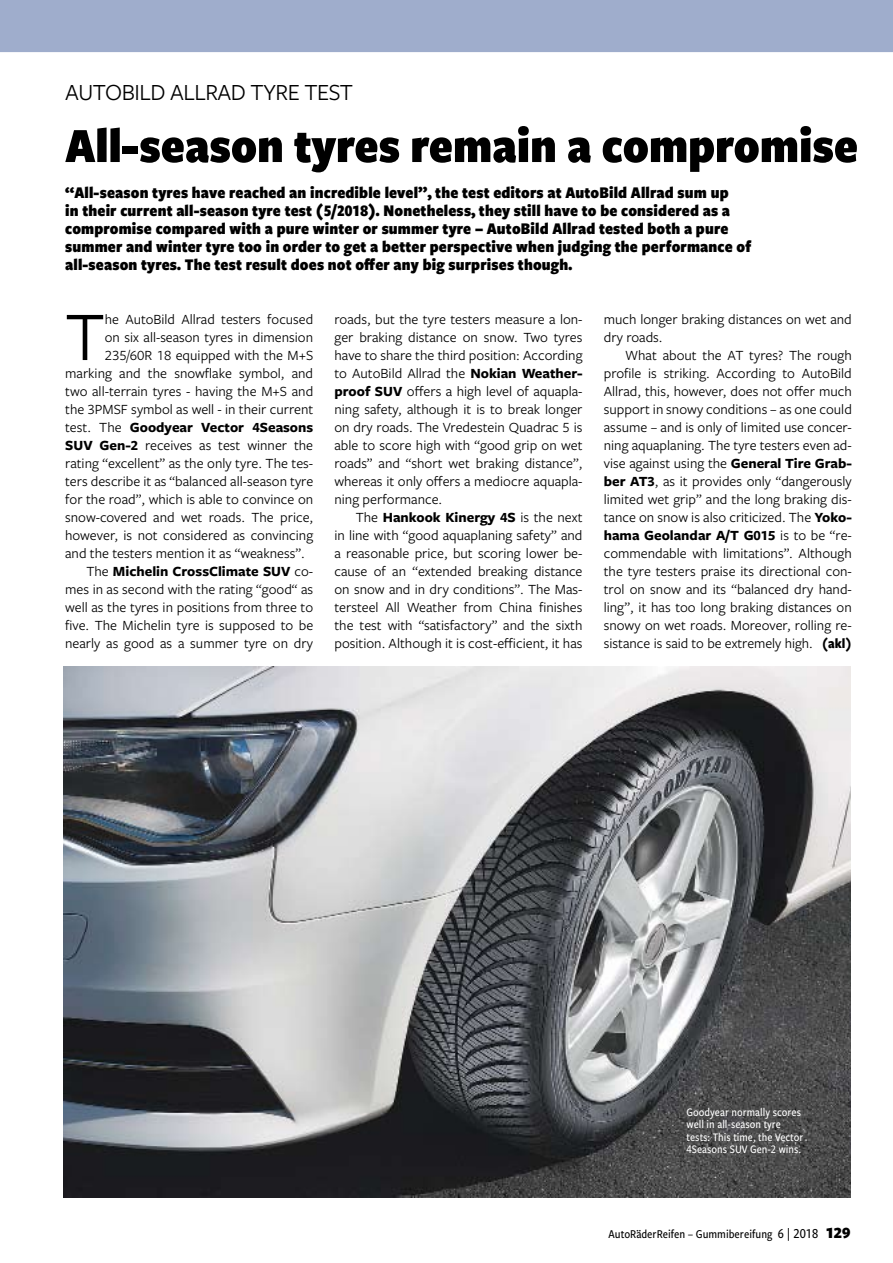
<style>
.page{position:relative;width:893px;height:1263px;background:#fff}
.page>*{position:absolute;margin:0;border:0;box-sizing:border-box;transform-origin:0 0}
.t1{font:72.15px "Freight Sans Pro";color:#000}
.t2{font:900 51px "Freight Sans Cnd Pro";color:#000}
.t3{font:24px "Freight Sans Pro";letter-spacing:-.02em;color:#000}
.t4{font:900 16.95px/18px "Freight Sans Cnd Pro";letter-spacing:.01em;color:#000}
.t5{font:14.55px/18px "Freight Sans Pro";color:#000;text-align:justify}
.t6{font:700 14.55px "Freight Sans Pro";color:#000}
.t7{font:500 12.45px "Freight Sans Cnd Pro";color:#000}
.t8{font:500 12px/12.3px "Freight Sans Cnd Pro";color:#fff}
.s1{font-weight:700}
.s2{font-family:"Freight Sans Cnd Pro";font-weight:700}
.s3{font-weight:400}
.s4{font-size:14.25px}
.s5{font-family:"Freight Sans Pro";font-weight:900;font-size:16.5px}
</style>
<div class="page">
<div style="left:0;top:0;width:893px;height:54px;background:#9fadcc"></div>
<img style="left:64px;top:666px;width:786px;height:532px">
<div style="left:0;top:52px;width:893px;height:6px;background:#fff"></div>
<h3 class="t3" style="left:65px;top:76px;width:253px">AutoBild Allrad tyre test</h3>
<h2 class="t2" style="left:65px;top:110px;width:794px">All-season tyres remain a compromise</h2>
<p class="t4" style="left:65px;top:183px;width:688px">“All-season tyres have reached an incredible level”, the test editors at AutoBild Allrad sum up<br>in their current all-season tyre test (5/2018). Nonetheless, they still have to be considered as a compromise compared with a pure winter or summer tyre – AutoBild Allrad tested both a pure summer and winter tyre too in order to get a better perspective when judging the performance of all-season tyres. The test result does not offer any big surprises though.</p>
<p class="t5" style="left:334px;top:310px;width:250px">roads, but the tyre testers measure a lon&shy;ger braking distance on snow. Two tyres have to share the third position: According to AutoBild Allrad the <span class="s1">Nokian Weather&shy;proof SUV</span> offers a high level of aquapla&shy;ning safety, although it is to break longer on dry roads. The Vredestein Quadrac 5 is able to score high with “good grip on wet roads” and “short wet braking distance”, whereas it only offers a mediocre aquapla&shy;ning performance.</p>
<p class="t5" style="left:334px;top:508px;width:250px;text-indent:21px">The <span class="s1">Hankook Kinergy 4S</span> is the next in line with “good aquaplaning safety” and a reasonable price, but scoring lower be&shy;cause of an “extended breaking distance on snow and in dry conditions”. The Mas&shy;tersteel All Weather from China finishes the test with “satisfactory” and the sixth position. Although it is cost-efficient, it has</p>
<h1 class="t1" style="left:65px;top:288px;width:41px">T</h1>
<p class="t5" style="left:105px;top:310px;width:210px">he AutoBild Allrad testers focused</p>
<p class="t5" style="left:604px;top:310px;width:250px">much longer braking distances on wet and dry roads.</p>
<p class="t5" style="left:604px;top:346px;width:250px;text-indent:21px">What about the AT tyres? The rough profile is striking. According to AutoBild Allrad, this, however, does not offer much support in snowy conditions – as one could assume – and is only of limited use concer&shy;ning aquaplaning. The tyre testers even ad&shy;vise against using the <span class="s1">General Tire Grab&shy;ber AT3</span>, as it provides only “dangerously limited wet grip” and the long braking dis&shy;tance on snow is also criticized. The <span class="s1">Yoko&shy;hama Geolandar A/T G015</span> is to be “re&shy;commendable with limitations”. Although the tyre testers praise its directional con&shy;trol on snow and its “balanced dry hand&shy;ling”, it has too long braking distances on snowy on wet roads. Moreover, rolling re&shy;sistance is said to be extremely high. <span class="s2">(akl)</span></p>
<p class="t5" style="left:105px;top:328px;width:210px">on six all-season tyres in dimension</p>
<p class="t5" style="left:105px;top:346px;width:210px">235/60R 18 equipped with the M+S</p>
<p class="t5" style="left:65px;top:364px;width:250px">marking and the snowflake symbol, and</p>
<p class="t5" style="left:65px;top:382px;width:250px">two all-terrain tyres - having the M+S and</p>
<p class="t5" style="left:65px;top:400px;width:250px">the 3PMSF symbol as well - in their current</p>
<p class="t6" style="left:65px;top:417px;width:250px"><span class="s3">test. The</span> Goodyear Vector 4Seasons</p>
<p class="t5" style="left:65px;top:436px;width:250px"><span class="s1">SUV Gen-2</span> receives as test winner the</p>
<p class="t5" style="left:65px;top:454px;width:250px">rating “excellent” as the only tyre. The tes-</p>
<p class="t5" style="left:65px;top:472px;width:250px">ters describe it as “balanced all-season tyre</p>
<p class="t5" style="left:65px;top:490px;width:250px">for the road”, which is able to convince on</p>
<p class="t5" style="left:65px;top:508px;width:250px">snow-covered and wet roads. The price,</p>
<p class="t5" style="left:65px;top:526px;width:250px">however, is not considered as convincing</p>
<p class="t5" style="left:65px;top:544px;width:241px">and the testers mention it as “weakness”.</p>
<p class="t6" style="left:86px;top:561px;width:228px"><span class="s3">The</span> Michelin CrossClimate SUV <span class="s3">co-</span></p>
<p class="t5" style="left:65px;top:580px;width:250px">mes in as second with the rating “good“ as</p>
<p class="t5" style="left:65px;top:598px;width:249px">well as the tyres in positions from three to</p>
<p class="t5" style="left:65px;top:616px;width:250px">five. The Michelin tyre is supposed to be</p>
<p class="t5" style="left:65px;top:634px;width:250px">nearly as good as a summer tyre on dry</p>
<p class="t8" style="left:687px;top:1105px;width:118px">Goodyear normally scores well in all-season tyre tests: This time, the Vector<br>4Seasons SUV Gen-2 wins.</p>
<p class="t7" style="left:609px;top:1225px;width:243px">AutoRäderReifen – Gummibereifung <span class="s4">6 | 2018</span> <span class="s5">129</span></p>
</div>
